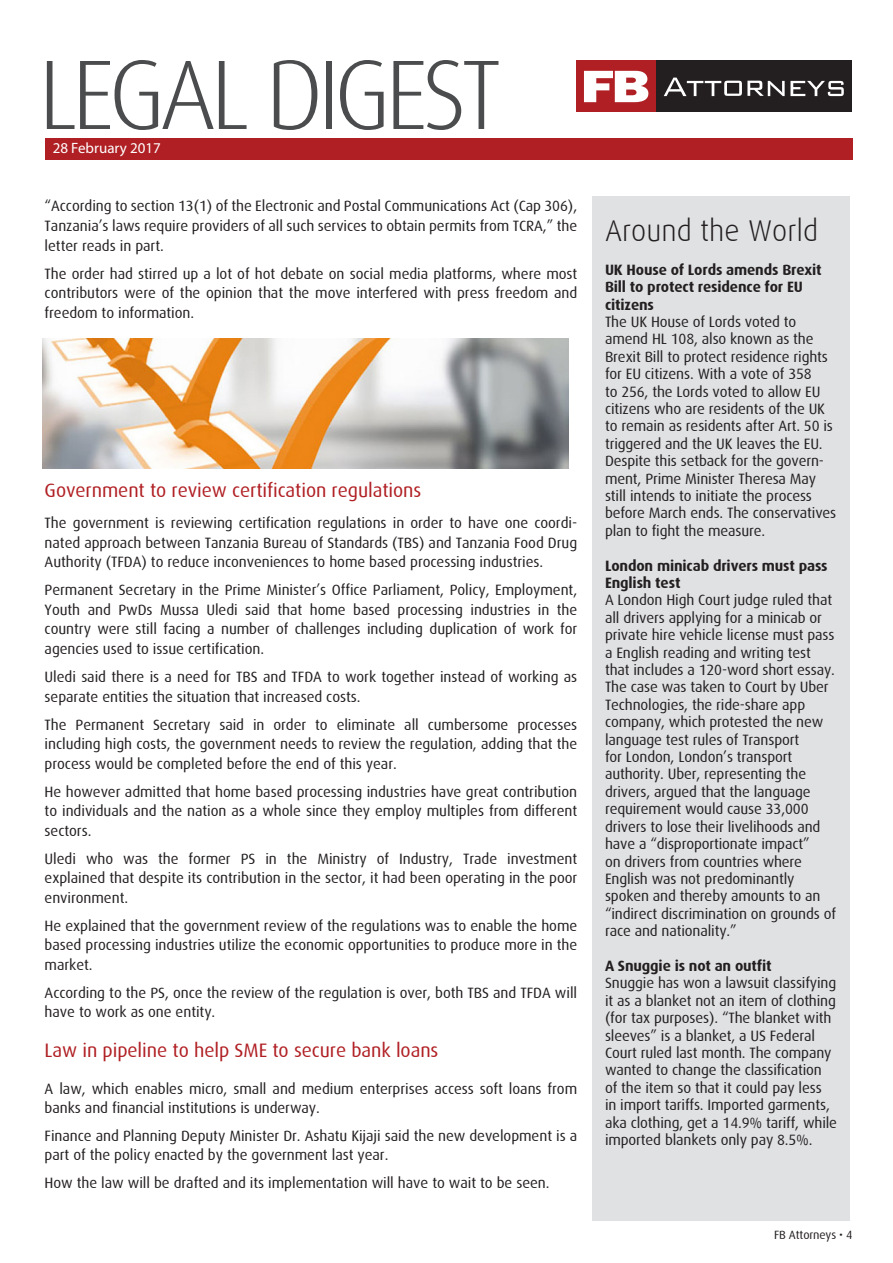
<style>
.page{position:relative;width:893px;height:1263px;background:#fff}
.page>*{position:absolute;margin:0;border:0;box-sizing:border-box;transform-origin:0 0}
.t1{font:300 98.85px "Dax";letter-spacing:-.06em;color:#4b4c4d}
.t2{font:300 30px "Dax";color:#231f20}
.t3{font:19.5px "Dax";letter-spacing:-.005em;color:#b01f23}
.t4{font:16.2px "Myriad Pro";color:#fff}
.t5{font:15px/17.4px "Dax";letter-spacing:-.01em;color:#231f20;text-align:justify}
.t6{font:700 15px/17.4px "Dax";letter-spacing:-.01em;color:#231f20}
.t7{font:15px "Myriad Pro";color:#fff}
.t8{font:12px "Dax";letter-spacing:-.01em;color:#231f20}
</style>
<div class="page">
<div style="left:593px;top:196px;width:257px;height:1024px;background:#e0e1e3"></div>
<div style="left:654px;top:60px;width:198px;height:52px;background:#231f20"></div>
<div style="left:577px;top:60px;width:79px;height:52px;background:#af1f23"></div>
<svg style="left:584px;top:71px;width:64px;height:31px"></svg>
<svg style="left:664px;top:78px;width:180px;height:18px"></svg>
<div style="left:45px;top:138px;width:808px;height:22px;background:#b01f23"></div>
<img style="left:43px;top:339px;width:525px;height:129px">
<h1 class="t1" style="left:38px;top:41px;width:465px">LEGAL DIGEST</h1>
<p class="t7" style="left:53px;top:139px;width:110px">28 February 2017</p>
<p class="t4" style="left:59px;top:147px;width:67px">May 2015</p>
<p class="t5" style="left:45px;top:197px;width:534px;line-height:19.5px">“According to section 13(1) of the Electronic and Postal Communications Act (Cap 306), Tanzania’s laws require providers of all such services to obtain permits from TCRA,” the letter reads in part.</p>
<p class="t5" style="left:45px;top:264px;width:534px;line-height:19.5px">The order had stirred up a lot of hot debate on social media platforms, where most contributors were of the opinion that the move interfered with press freedom and freedom to information.</p>
<h3 class="t3" style="left:45px;top:479px;width:378px">Government to review certification regulations</h3>
<p class="t5" style="left:45px;top:514px;width:534px;line-height:19.5px">The government is reviewing certification regulations in order to have one coordi&shy;nated approach between Tanzania Bureau of Standards (TBS) and Tanzania Food Drug Authority (TFDA) to reduce inconveniences to home based processing industries.</p>
<p class="t5" style="left:45px;top:581px;width:534px;line-height:19.5px">Permanent Secretary in the Prime Minister’s Office Parliament, Policy, Employment, Youth and PwDs Mussa Uledi said that home based processing industries in the country were still facing a number of challenges including duplication of work for agencies used to issue certification.</p>
<p class="t5" style="left:45px;top:667px;width:534px;line-height:19.5px">Uledi said there is a need for TBS and TFDA to work together instead of working as separate entities the situation that increased costs.</p>
<p class="t5" style="left:45px;top:715px;width:534px;line-height:19.5px">The Permanent Secretary said in order to eliminate all cumbersome processes including high costs, the government needs to review the regulation, adding that the process would be completed before the end of this year.</p>
<p class="t5" style="left:45px;top:782px;width:534px;line-height:19.5px">He however admitted that home based processing industries have great contribution to individuals and the nation as a whole since they employ multiples from different sectors.</p>
<p class="t5" style="left:45px;top:849px;width:534px;line-height:19.5px">Uledi who was the former PS in the Ministry of Industry, Trade investment explained that despite its contribution in the sector, it had been operating in the poor environment.</p>
<p class="t5" style="left:45px;top:916px;width:534px;line-height:19.5px">He explained that the government review of the regulations was to enable the home based processing industries utilize the economic opportunities to produce more in the market.</p>
<p class="t5" style="left:45px;top:983px;width:534px;line-height:19.5px">According to the PS, once the review of the regulation is over, both TBS and TFDA will have to work as one entity.</p>
<h3 class="t3" style="left:45px;top:1040px;width:395px">Law in pipeline to help SME to secure bank loans</h3>
<p class="t5" style="left:45px;top:1079px;width:534px;line-height:19px">A law, which enables micro, small and medium enterprises access soft loans from banks and financial institutions is underway.</p>
<p class="t5" style="left:45px;top:1126px;width:534px;line-height:19px">Finance and Planning Deputy Minister Dr. Ashatu Kijaji said the new development is a part of the policy enacted by the government last year.</p>
<p class="t5" style="left:45px;top:1174px;width:506px">How the law will be drafted and its implementation will have to wait to be seen.</p>
<h2 class="t2" style="left:605px;top:214px;width:215px">Around the World</h2>
<p class="t6" style="left:605px;top:261px;width:218px">UK House of Lords amends Brexit<br>Bill to protect residence for EU citizens</p>
<p class="t5" style="left:605px;top:313px;width:233px;text-align:left">The UK House of Lords voted to amend HL 108, also known as the Brexit Bill to protect residence rights for EU citizens. With a vote of 358<br>to 256, the Lords voted to allow EU citizens who are residents of the UK to remain as residents after Art. 50 is triggered and the UK leaves the EU.<br>Despite this setback for the govern&shy;ment, Prime Minister Theresa May still intends to initiate the process before March ends. The conservatives plan to fight the measure.</p>
<p class="t6" style="left:605px;top:557px;width:224px">London minicab drivers must pass<br>English test</p>
<p class="t5" style="left:605px;top:592px;width:233px;text-align:left">A London High Court judge ruled that all drivers applying for a minicab or private hire vehicle license must pass a English reading and writing test that includes a 120-word short essay.<br>The case was taken to Court by Uber Technologies, the ride-share app company, which protested the new language test rules of Transport<br>for London, London’s transport authority. Uber, representing the drivers, argued that the language requirement would cause 33,000 drivers to lose their livelihoods and have a “disproportionate impact”<br>on drivers from countries where English was not predominantly spoken and thereby amounts to an “indirect discrimination on grounds of race and nationality.”</p>
<p class="t6" style="left:605px;top:957px;width:168px">A Snuggie is not an outfit</p>
<p class="t5" style="left:605px;top:974px;width:234px;text-align:left">Snuggie has won a lawsuit classifying it as a blanket not an item of clothing (for tax purposes). “The blanket with sleeves” is a blanket, a US Federal Court ruled last month. The company wanted to change the classification of the item so that it could pay less<br>in import tariffs. Imported garments, aka clothing, get a 14.9% tariff, while imported blankets only pay 8.5%.</p>
<p class="t8" style="left:774px;top:1228px;width:80px">FB Attorneys • 4</p>
</div>
